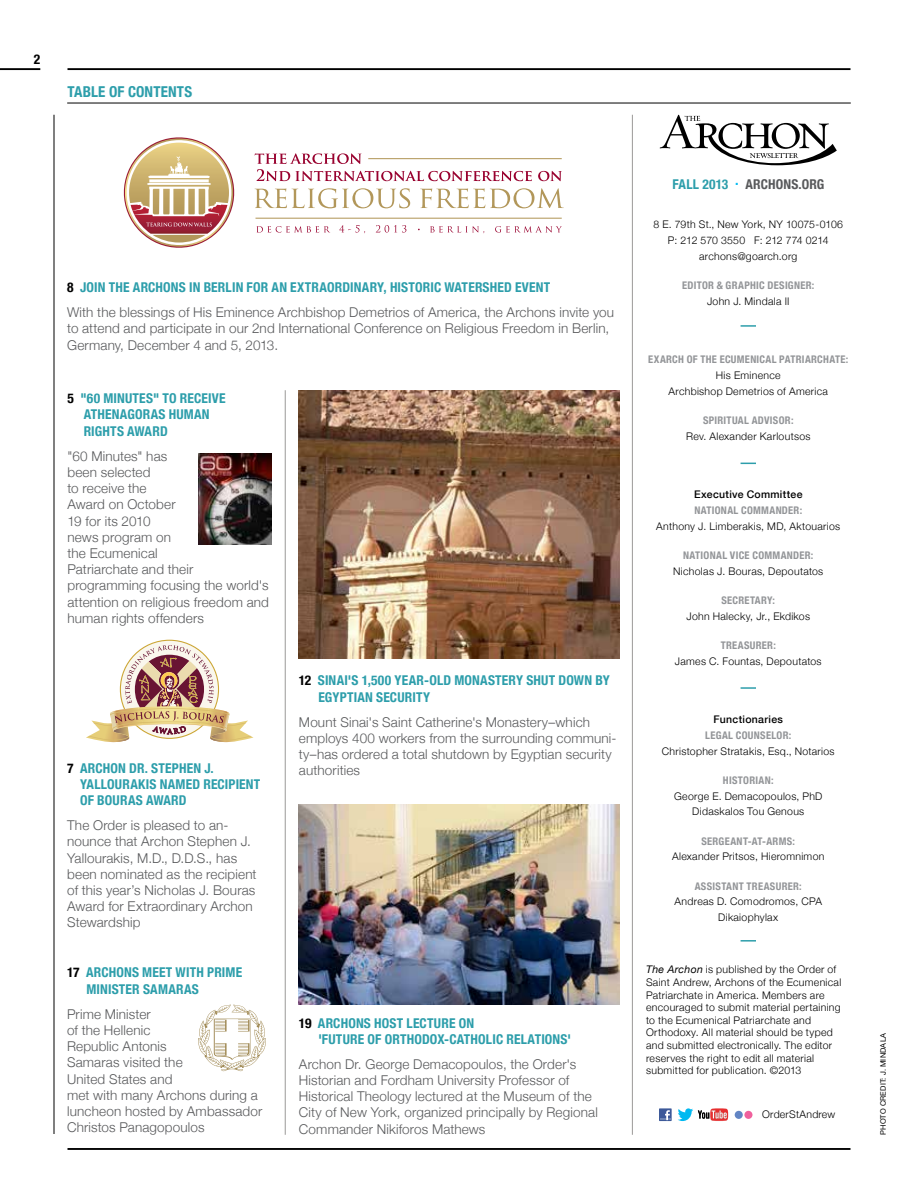
<style>
.page{position:relative;width:918px;height:1188px;background:#fff}
.page>*{position:absolute;margin:0;border:0;box-sizing:border-box;transform-origin:0 0}
.t1{font:700 condensed 15px "Helvetica Neue";letter-spacing:.01em;color:#2d9eab}
.t2{font:300 13.5px/16.2px "Helvetica Neue";letter-spacing:.01em;color:#58595b}
.t3{font:700 condensed 13.5px/16.2px "Helvetica Neue";letter-spacing:.015em;color:#2d9eab}
.t4{font:700 condensed 13.5px "Helvetica Neue";letter-spacing:.01em;color:#58595b}
.t5{font:700 condensed 13.5px "Helvetica Neue";color:#000}
.t6{font:300 10.5px/12.6px "Helvetica Neue";letter-spacing:.03em;color:#000;text-align:center}
.t7{font:700 condensed 10.5px "Helvetica Neue";letter-spacing:.03em;color:#939598}
.t8{font:500 10.5px "Helvetica Neue";letter-spacing:.03em;color:#000}
.t9{font:7.5px "Helvetica Neue";letter-spacing:.02em;color:#000}
.s1{font-weight:700;font-stretch:condensed;color:#000}
.s2{font-weight:700;font-stretch:condensed;color:#2d9eab}
.s3{color:#000}
.s4{font-weight:400;font-style:italic}
</style>
<div class="page">
<hr style="left:0;top:68px;width:40px;height:2px;background:#000">
<hr style="left:68px;top:1148px;width:782px;height:2px;background:#000">
<hr style="left:67px;top:103px;width:784px;height:1px;background:#000">
<hr style="left:54px;top:115px;width:1px;height:1019px;background:#000">
<hr style="left:68px;top:68px;width:782px;height:2px;background:#000">
<svg style="left:741px;top:325px;width:15px;height:2px"></svg>
<svg style="left:741px;top:463px;width:15px;height:1px"></svg>
<svg style="left:741px;top:687px;width:15px;height:2px"></svg>
<svg style="left:741px;top:940px;width:15px;height:2px"></svg>
<div style="left:735px;top:1111px;width:8px;height:8px;background:#6285c4;border-radius:50%"></div>
<div style="left:744px;top:1111px;width:8px;height:8px;background:#f0619d;border-radius:50%"></div>
<div style="left:659px;top:1108px;width:13px;height:13px;background:#3d5999"></div>
<svg style="left:660px;top:1110px;width:11px;height:10px"></svg>
<svg style="left:678px;top:1108px;width:50px;height:13px"></svg>
<svg style="left:86px;top:645px;width:168px;height:97px"></svg>
<img style="left:198px;top:453px;width:74px;height:91px">
<img style="left:299px;top:390px;width:320px;height:269px">
<img style="left:299px;top:804px;width:320px;height:201px">
<svg style="left:198px;top:1005px;width:68px;height:66px"></svg>
<hr style="left:285px;top:390px;width:1px;height:745px;background:#9b9998">
<hr style="left:632px;top:115px;width:1px;height:1020px;background:#9b9998">
<svg style="left:660px;top:115px;width:177px;height:50px"></svg>
<svg style="left:255px;top:153px;width:277px;height:28px"></svg>
<svg style="left:538px;top:171px;width:24px;height:10px"></svg>
<svg style="left:255px;top:188px;width:155px;height:20px"></svg>
<svg style="left:420px;top:188px;width:144px;height:20px"></svg>
<hr style="left:256px;top:218px;width:306px;height:1px;background:#b2975a">
<hr style="left:368px;top:158px;width:194px;height:1px;background:#b2975a">
<svg style="left:256px;top:226px;width:74px;height:7px"></svg>
<svg style="left:339px;top:225px;width:26px;height:8px"></svg>
<svg style="left:376px;top:225px;width:30px;height:8px"></svg>
<svg style="left:430px;top:226px;width:54px;height:7px"></svg>
<svg style="left:495px;top:226px;width:67px;height:7px"></svg>
<svg style="left:123px;top:137px;width:112px;height:111px"></svg>
<p class="t5" style="left:34px;top:48px;width:8px">2</p>
<p class="t1" style="left:68px;top:79px;width:126px">TABLE OF CONTENTS</p>
<p class="t2" style="left:67px;top:274px;width:548px;line-height:25px"><span class="s1">8</span> <span class="s2">JOIN THE ARCHONS IN BERLIN FOR AN EXTRAORDINARY, HISTORIC WATERSHED EVENT<br></span>With the blessings of His Eminence Archbishop Demetrios of America, the Archons invite you</p>
<p class="t2" style="left:67px;top:320px;width:544px">to attend and participate in our 2nd International Conference on Religious Freedom in Berlin,<br>Germany, December 4 and 5, 2013.</p>
<p class="t3" style="left:84px;top:389px;width:143px;text-indent:-16px"><span class="s3">5</span> "60 MINUTES" TO RECEIVE<br>ATHENAGORAS HUMAN<br>RIGHTS AWARD</p>
<p class="t2" style="left:68px;top:447px;width:203px">"60 Minutes" has<br>been selected<br>to receive the<br>Award on October<br>19 for its 2010<br>news program on<br>the Ecumenical<br>Patriarchate and their programming focusing the world's attention on religious freedom and human rights offenders</p>
<p class="t3" style="left:80px;top:759px;width:182px;text-indent:-13px"><span class="s3">7</span> ARCHON DR. STEPHEN J.<br>YALLOURAKIS NAMED RECIPIENT<br>OF BOURAS AWARD</p>
<p class="t2" style="left:67px;top:816px;width:191px">The Order is pleased to an&shy;nounce that Archon Stephen J.<br>Yallourakis, M.D., D.D.S., has been nominated as the recipient of this year’s Nicholas J. Bouras<br>Award for Extraordinary Archon<br>Stewardship</p>
<p class="t3" style="left:87px;top:964px;width:157px;text-indent:-19px"><span class="s3">17</span> ARCHONS MEET WITH PRIME<br>MINISTER SAMARAS</p>
<p class="t2" style="left:67px;top:1005px;width:197px">Prime Minister<br>of the Hellenic<br>Republic Antonis<br>Samaras visited the<br>United States and<br>met with many Archons during a luncheon hosted by Ambassador<br>Christos Panagopoulos</p>
<p class="t3" style="left:318px;top:672px;width:293px;text-indent:-19px"><span class="s3">12</span> SINAI'S 1,500 YEAR-OLD MONASTERY SHUT DOWN BY<br>EGYPTIAN SECURITY</p>
<p class="t2" style="left:299px;top:713px;width:319px">Mount Sinai's Saint Catherine's Monastery–which employs 400 workers from the surrounding communi&shy;ty–has ordered a total shutdown by Egyptian security authorities</p>
<p class="t3" style="left:318px;top:1014px;width:254px;text-indent:-19px"><span class="s3">19</span> ARCHONS HOST LECTURE ON<br>'FUTURE OF ORTHODOX-CATHOLIC RELATIONS'</p>
<p class="t2" style="left:299px;top:1055px;width:300px">Archon Dr. George Demacopoulos, the Order's Historian and Fordham University Professor of Historical Theology lectured at the Museum of the City of New York, organized principally by Regional Commander Nikiforos Mathews</p>
<p class="t3" style="left:672px;top:175px;width:57px">FALL 2013</p>
<p class="t4" style="left:745px;top:173px;width:81px">ARCHONS.ORG</p>
<p class="t6" style="left:653px;top:216px;width:191px;line-height:15.8px">8 E. 79th St., New York, NY 10075-0106<br>P: 212 570 3550 F: 212 774 0214 archons@goarch.org</p>
<p class="t7" style="left:682px;top:276px;width:12px">EDITOR</p>
<p class="t7" style="left:717px;top:276px;width:22px">&amp; GRAPHIC</p>
<p class="t7" style="left:768px;top:276px;width:13px">DESIGNER</p>
<p class="t7" style="left:812px;top:276px;width:4px">:</p>
<p class="t6" style="left:707px;top:294px;width:84px">John J. Mindala II</p>
<p class="t7" style="left:648px;top:351px;width:13px">EXARCH</p>
<p class="t7" style="left:687px;top:351px;width:21px">OF THE</p>
<p class="t7" style="left:720px;top:351px;width:12px">ECUMENICAL</p>
<p class="t7" style="left:779px;top:351px;width:12px">PATRIARCHATE</p>
<p class="t7" style="left:846px;top:351px;width:4px">:</p>
<p class="t6" style="left:669px;top:367px;width:161px;line-height:15.8px">His Eminence<br>Archbishop Demetrios of America</p>
<p class="t7" style="left:703px;top:411px;width:12px">SPIRITUAL</p>
<p class="t7" style="left:752px;top:411px;width:13px">ADVISOR</p>
<p class="t7" style="left:791px;top:411px;width:4px">:</p>
<p class="t6" style="left:686px;top:429px;width:126px">Rev. Alexander Karloutsos</p>
<p class="t8" style="left:694px;top:486px;width:110px">Executive Committee</p>
<p class="t7" style="left:694px;top:501px;width:13px">NATIONAL</p>
<p class="t7" style="left:741px;top:501px;width:14px">COMMANDER</p>
<p class="t7" style="left:800px;top:501px;width:4px">:</p>
<p class="t6" style="left:656px;top:519px;width:185px">Anthony J. Limberakis, MD, Aktouarios</p>
<p class="t7" style="left:683px;top:546px;width:13px">NATIONAL</p>
<p class="t7" style="left:730px;top:546px;width:36px">VICE COMMANDER</p>
<p class="t7" style="left:811px;top:546px;width:4px">:</p>
<p class="t6" style="left:673px;top:564px;width:152px">Nicholas J. Bouras, Depoutatos</p>
<p class="t7" style="left:721px;top:591px;width:13px">SECRETARY</p>
<p class="t7" style="left:773px;top:591px;width:4px">:</p>
<p class="t6" style="left:687px;top:609px;width:125px">John Halecky, Jr., Ekdikos</p>
<p class="t7" style="left:721px;top:636px;width:13px">TREASURER</p>
<p class="t7" style="left:773px;top:636px;width:4px">:</p>
<p class="t6" style="left:675px;top:654px;width:148px">James C. Fountas, Depoutatos</p>
<p class="t8" style="left:714px;top:711px;width:71px">Functionaries</p>
<p class="t7" style="left:705px;top:726px;width:12px">LEGAL</p>
<p class="t7" style="left:736px;top:726px;width:13px">COUNSELOR</p>
<p class="t7" style="left:789px;top:726px;width:4px">:</p>
<p class="t6" style="left:662px;top:744px;width:174px">Christopher Stratakis, Esq., Notarios</p>
<p class="t7" style="left:723px;top:771px;width:13px">HISTORIAN</p>
<p class="t7" style="left:771px;top:771px;width:4px">:</p>
<p class="t6" style="left:674px;top:787px;width:150px;line-height:15.8px">George E. Demacopoulos, PhD<br>Didaskalos Tou Genous</p>
<p class="t7" style="left:702px;top:832px;width:13px">SERGEANT</p>
<p class="t7" style="left:748px;top:832px;width:33px">-AT-ARMS</p>
<p class="t7" style="left:793px;top:832px;width:4px">:</p>
<p class="t6" style="left:672px;top:850px;width:154px">Alexander Pritsos, Hieromnimon</p>
<p class="t7" style="left:695px;top:877px;width:109px">ASSISTANT TREASURER:</p>
<p class="t6" style="left:675px;top:893px;width:149px;line-height:15.8px">Andreas D. Comodromos, CPA<br>Dikaiophylax</p>
<p class="t6" style="left:646px;top:963px;width:197px;text-align:left"><span class="s4">The Archon</span> is published by the Order of Saint Andrew, Archons of the Ecumenical Patriarchate in America. Members are encouraged to submit material pertaining to the Ecumenical Patriarchate and Orthodoxy. All material should be typed and submitted electronically. The editor reserves the right to edit all material submitted for publication. ©2013</p>
<p class="t6" style="left:762px;top:1108px;width:75px">OrderStAndrew</p>
<p class="t9" style="left:878px;top:1135px;width:103px;rotate:-90deg">PHOTO CREDIT: J. MINDALA</p>
</div>
